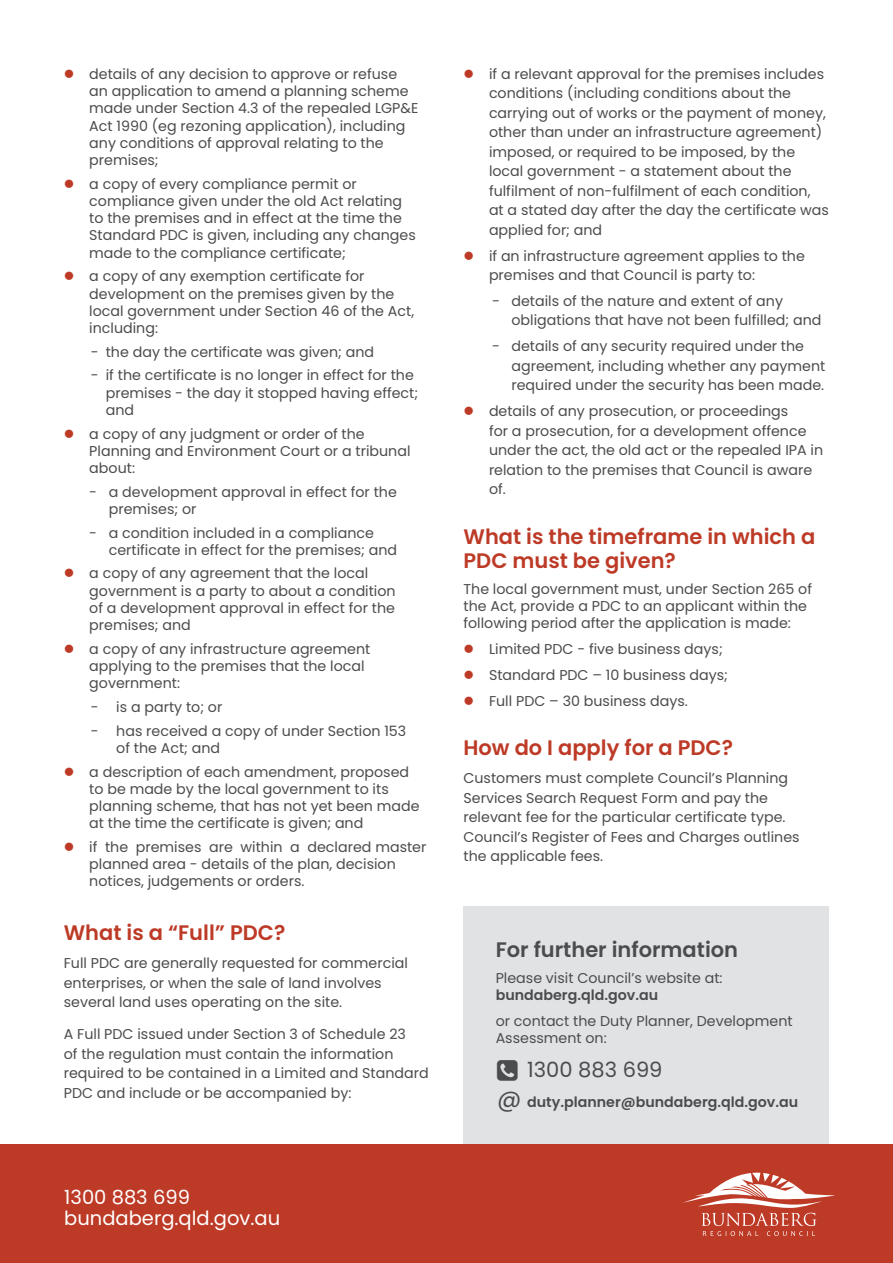
<style>
.page{position:relative;width:893px;height:1263px;background:#fff}
.page>*{position:absolute;margin:0;border:0;box-sizing:border-box;transform-origin:0 0}
.t1{font:600 21px/24px "Poppins";color:#bd3a26}
.t2{font:600 21px "Poppins";color:#4b4c4d}
.t3{font:21px "Poppins";color:#4b4c4d}
.t4{font:19.5px/21px "Poppins";color:#fff}
.t5{font:14.25px/17.2px "Poppins";color:#4b4c4d}
.t6{font:600 14.25px "Poppins";color:#4b4c4d}
.s1{color:#bd3a26}
.s2{font-weight:400;font-size:24px}
</style>
<div class="page">
<div style="left:463px;top:906px;width:366px;height:238px;background:#e1e2e4"></div>
<div style="left:0;top:1144px;width:893px;height:119px;background:#bd3a26"></div>
<svg style="left:683px;top:1173px;width:152px;height:63px"></svg>
<p class="t5" style="left:89px;top:65px;width:331px;text-indent:-25px"><span class="s1">●</span> details of any decision to approve or refuse an application to amend a planning scheme made under Section 4.3 of the repealed LGP&amp;E Act 1990 (eg rezoning application), including any conditions of approval relating to the premises;</p>
<p class="t5" style="left:89px;top:175px;width:328px;text-indent:-25px"><span class="s1">●</span> a copy of every compliance permit or compliance given under the old Act relating to the premises and in effect at the time the Standard PDC is given, including any changes made to the compliance certificate;</p>
<p class="t5" style="left:89px;top:268px;width:326px;text-indent:-25px"><span class="s1">●</span> a copy of any exemption certificate for development on the premises given by the local government under Section 46 of the Act, including:</p>
<p class="t5" style="left:91px;top:343px;width:285px">- the day the certificate was given; and</p>
<p class="t5" style="left:106px;top:367px;width:314px;text-indent:-15px">- if the certificate is no longer in effect for the premises - the day it stopped having effect; and</p>
<p class="t5" style="left:89px;top:425px;width:323px;text-indent:-25px"><span class="s1">●</span> a copy of any judgment or order of the<br>Planning and Environment Court or a tribunal about:</p>
<p class="t5" style="left:109px;top:483px;width:290px;text-indent:-19px">- a development approval in effect for the premises; or</p>
<p class="t5" style="left:109px;top:524px;width:290px;text-indent:-19px">- a condition included in a compliance certificate in effect for the premises; and</p>
<p class="t5" style="left:89px;top:565px;width:308px;text-indent:-25px"><span class="s1">●</span> a copy of any agreement that the local government is a party to about a condition of a development approval in effect for the premises; and</p>
<p class="t5" style="left:89px;top:640px;width:283px;text-indent:-25px"><span class="s1">●</span> a copy of any infrastructure agreement applying to the premises that the local government:</p>
<p class="t5" style="left:91px;top:698px;width:133px">- is a party to; or</p>
<p class="t5" style="left:116px;top:722px;width:292px;text-indent:-25px">- has received a copy of under Section 153 of the Act; and</p>
<p class="t5" style="left:89px;top:763px;width:332px;text-indent:-25px"><span class="s1">●</span> a description of each amendment, proposed to be made by the local government to its planning scheme, that has not yet been made at the time the certificate is given; and</p>
<p class="t5" style="left:89px;top:838px;width:339px;text-indent:-25px"><span class="s1">●</span> if the premises are within a declared master planned area - details of the plan, decision notices, judgements or orders.</p>
<h1 class="t1" style="left:64px;top:921px;width:223px">What is a “Full” PDC?</h1>
<p class="t5" style="left:64px;top:953px;width:346px;line-height:19.5px">Full PDC are generally requested for commercial enterprises, or when the sale of land involves several land uses operating on the site.</p>
<p class="t5" style="left:64px;top:1025px;width:366px;line-height:19.5px">A Full PDC issued under Section 3 of Schedule 23<br>of the regulation must contain the information required to be contained in a Limited and Standard PDC and include or be accompanied by:</p>
<h2 class="t4" style="left:64px;top:1187px;width:217px">1300 883 699 bundaberg.qld.gov.au</h2>
<p class="t5" style="left:489px;top:64px;width:341px;line-height:19.5px;text-indent:-25px"><span class="s1">●</span> if a relevant approval for the premises includes conditions (including conditions about the carrying out of works or the payment of money, other than under an infrastructure agreement) imposed, or required to be imposed, by the local government - a statement about the fulfilment of non-fulfilment of each condition, at a stated day after the day the certificate was applied for; and</p>
<p class="t5" style="left:489px;top:246px;width:317px;line-height:19.5px;text-indent:-25px"><span class="s1">●</span> if an infrastructure agreement applies to the premises and that Council is party to:</p>
<p class="t5" style="left:511px;top:291px;width:311px;line-height:19.5px;text-indent:-19px">- details of the nature and extent of any obligations that have not been fulfilled; and</p>
<p class="t5" style="left:511px;top:337px;width:315px;line-height:19.5px;text-indent:-19px">- details of any security required under the agreement, including whether any payment required under the security has been made.</p>
<p class="t5" style="left:489px;top:401px;width:336px;line-height:19.5px;text-indent:-25px"><span class="s1">●</span> details of any prosecution, or proceedings<br>for a prosecution, for a development offence under the act, the old act or the repealed IPA in relation to the premises that Council is aware of.</p>
<h1 class="t1" style="left:463px;top:525px;width:353px">What is the timeframe in which a<br>PDC must be given?</h1>
<p class="t5" style="left:463px;top:580px;width:350px">The local government must, under Section 265 of the Act, provide a PDC to an applicant within the following period after the application is made:</p>
<p class="t5" style="left:463px;top:640px;width:261px"><span class="s1">●</span> Limited PDC - five business days;</p>
<p class="t5" style="left:463px;top:666px;width:266px"><span class="s1">●</span> Standard PDC – 10 business days;</p>
<p class="t5" style="left:463px;top:692px;width:226px"><span class="s1">●</span> Full PDC – 30 business days.</p>
<h1 class="t1" style="left:463px;top:736px;width:271px">How do I apply for a PDC?</h1>
<p class="t5" style="left:463px;top:769px;width:338px;line-height:19.5px">Customers must complete Council’s Planning Services Search Request Form and pay the relevant fee for the particular certificate type.<br>Council’s Register of Fees and Charges outlines the applicable fees.</p>
<h1 class="t2" style="left:496px;top:938px;width:244px">For further information</h1>
<p class="t5" style="left:496px;top:970px;width:228px">Please visit Council’s website at:</p>
<p class="t6" style="left:496px;top:987px;width:164px">bundaberg.qld.gov.au</p>
<p class="t5" style="left:496px;top:1013px;width:298px">or contact the Duty Planner, Development<br>Assessment on:</p>
<h1 class="t3" style="left:527px;top:1058px;width:137px">1300 883 699</h1>
<p class="t6" style="left:497px;top:1093px;width:303px"><span class="s2">@</span> duty.planner@bundaberg.qld.gov.au</p>
</div>
